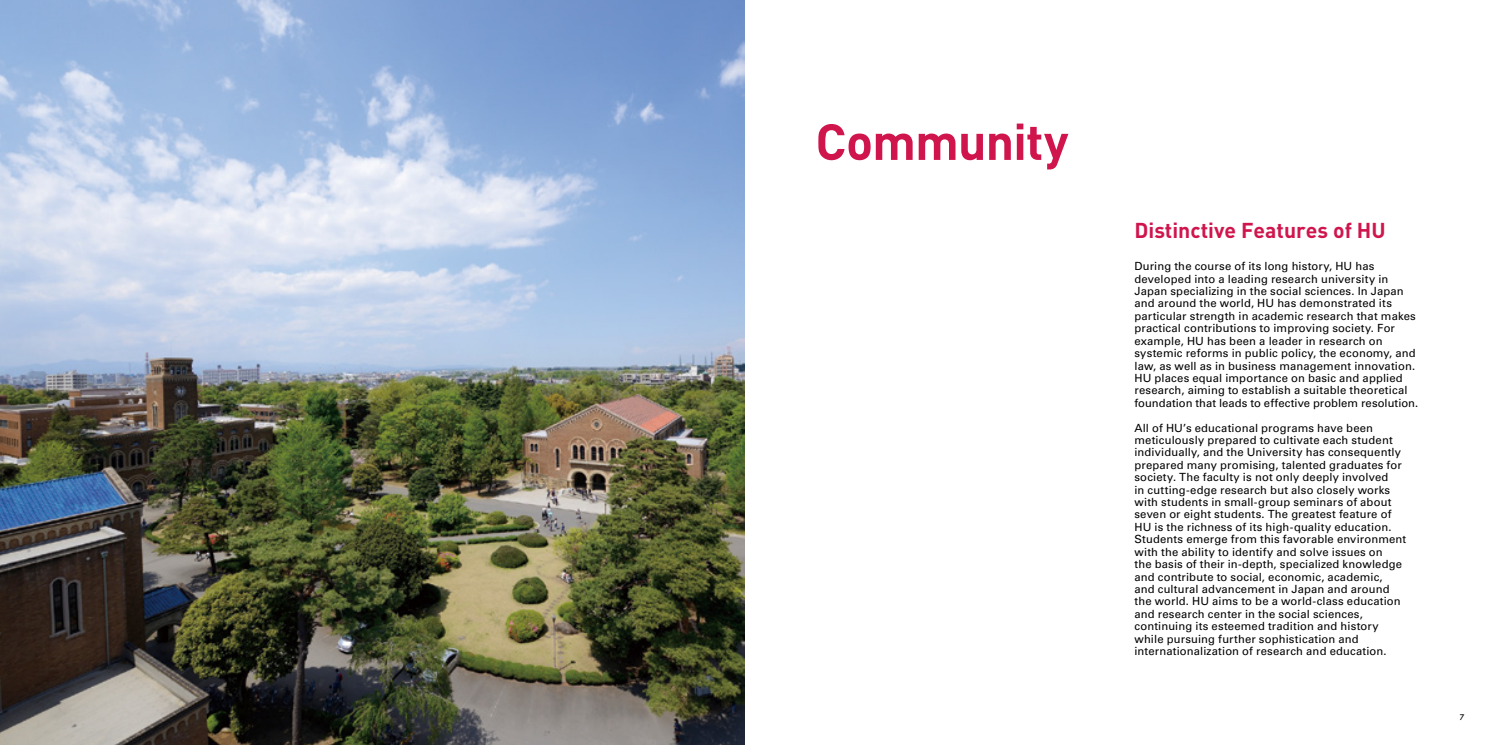
<style>
.page{position:relative;width:1489px;height:745px;background:#fff}
.page>*{position:absolute;margin:0;border:0;box-sizing:border-box;transform-origin:0 0}
.t1{font:50px "DINT Bold";letter-spacing:-.02em;color:#d0154d}
.t2{font:21.25px "DINT Bold";color:#d0154d}
.t3{font:11.25px/12.4px "Univers LT Std";letter-spacing:.01em;color:#000}
.t4{font:500 7.5px "Futura";color:#000}
</style>
<div class="page">
<img style="left:0;top:0;width:744px;height:744px">
<h1 class="t1" style="left:815px;top:109px;width:255px">Community</h1>
<h2 class="t2" style="left:1134px;top:216px;width:253px">Distinctive Features of HU</h2>
<p class="t3" style="left:1134px;top:260px;width:285px">During the course of its long history, HU has developed into a leading research university in Japan specializing in the social sciences. In Japan and around the world, HU has demonstrated its particular strength in academic research that makes practical contributions to improving society. For example, HU has been a leader in research on systemic reforms in public policy, the economy, and law, as well as in business management innovation.<br>HU places equal importance on basic and applied research, aiming to establish a suitable theoretical foundation that leads to effective problem resolution.</p>
<p class="t3" style="left:1134px;top:421px;width:273px">All of HU’s educational programs have been meticulously prepared to cultivate each student individually, and the University has consequently prepared many promising, talented graduates for society. The faculty is not only deeply involved<br>in cutting-edge research but also closely works with students in small-group seminars of about seven or eight students. The greatest feature of HU is the richness of its high-quality education.<br>Students emerge from this favorable environment with the ability to identify and solve issues on<br>the basis of their in-depth, specialized knowledge and contribute to social, economic, academic,<br>and cultural advancement in Japan and around the world. HU aims to be a world-class education and research center in the social sciences, continuing its esteemed tradition and history while pursuing further sophistication and internationalization of research and education.</p>
<p class="t4" style="left:1459px;top:711px;width:6px">7</p>
</div>
